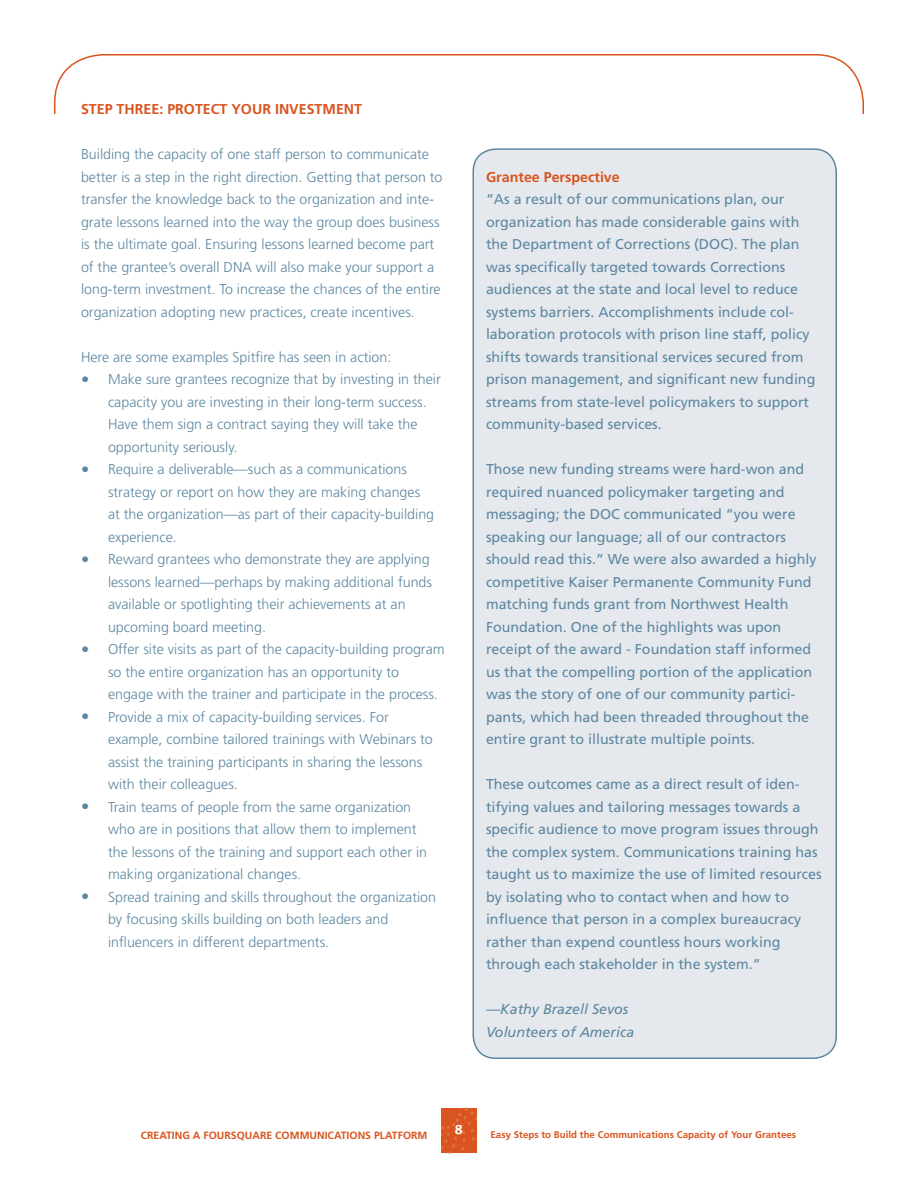
<style>
.page{position:relative;width:918px;height:1188px;background:#fff}
.page>*{position:absolute;margin:0;border:0;box-sizing:border-box;transform-origin:0 0}
.t1{font:300 14.25px/22.5px "Frutiger";color:#5d87a1}
.t2{font:14.25px/22.5px "Frutiger";color:#5d87a1}
.t3{font:700 14.25px "Frutiger";color:#d9541e}
.t4{font:italic 14.25px/22.5px "Frutiger";color:#5d87a1}
.t5{font:700 13.5px "Meta";color:#fff}
.t6{font:700 10.5px "Frutiger";color:#d9541e}
.t7{font:700 9.75px "Frutiger";color:#d9541e}
.s1{font-size:16.5px}
</style>
<div class="page">
<svg style="left:441px;top:1108px;width:36px;height:45px;background:#d95722"></svg>
<svg style="left:54px;top:54px;width:810px;height:60px"></svg>
<div style="left:473px;top:149px;width:363px;height:909px;background:#e5e9ed;border-radius:22px"></div>
<div style="left:472px;top:148px;width:365px;height:911px;border:2px solid #5d87a1;border-radius:22px"></div>
<p class="t3" style="left:81px;top:101px;width:283px">STEP THREE: PROTECT YOUR INVESTMENT</p>
<p class="t1" style="left:81px;top:143px;width:363px">Building the capacity of one staff person to communicate better is a step in the right direction. Getting that person to transfer the knowledge back to the organization and inte&shy;grate lessons learned into the way the group does business is the ultimate goal. Ensuring lessons learned become part of the grantee’s overall DNA will also make your support a long-term investment. To increase the chances of the entire organization adopting new practices, create incentives.</p>
<p class="t1" style="left:81px;top:346px;width:312px">Here are some examples Spitfire has seen in action:</p>
<p class="t1" style="left:108px;top:368px;width:334px;text-indent:-27px"><span class="s1">•</span> Make sure grantees recognize that by investing in their capacity you are investing in their long-term success.<br>Have them sign a contract saying they will take the opportunity seriously.</p>
<p class="t1" style="left:108px;top:458px;width:328px;text-indent:-27px"><span class="s1">•</span> Require a deliverable—such as a communications strategy or report on how they are making changes at the organization—as part of their capacity-building experience.</p>
<p class="t1" style="left:108px;top:548px;width:326px;text-indent:-27px"><span class="s1">•</span> Reward grantees who demonstrate they are applying lessons learned—perhaps by making additional funds available or spotlighting their achievements at an upcoming board meeting.</p>
<p class="t1" style="left:108px;top:638px;width:338px;text-indent:-27px"><span class="s1">•</span> Offer site visits as part of the capacity-building program so the entire organization has an opportunity to engage with the trainer and participate in the process.</p>
<p class="t1" style="left:108px;top:706px;width:326px;text-indent:-27px"><span class="s1">•</span> Provide a mix of capacity-building services. For example, combine tailored trainings with Webinars to assist the training participants in sharing the lessons with their colleagues.</p>
<p class="t1" style="left:108px;top:796px;width:321px;text-indent:-27px"><span class="s1">•</span> Train teams of people from the same organization who are in positions that allow them to implement the lessons of the training and support each other in making organizational changes.</p>
<p class="t1" style="left:108px;top:886px;width:330px;text-indent:-27px"><span class="s1">•</span> Spread training and skills throughout the organization by focusing skills building on both leaders and influencers in different departments.</p>
<p class="t3" style="left:486px;top:168px;width:135px">GRANTEE PERSPECTIVE</p>
<p class="t2" style="left:486px;top:188px;width:331px">“As a result of our communications plan, our organization has made considerable gains with the Department of Corrections (DOC). The plan was specifically targeted towards Corrections audiences at the state and local level to reduce systems barriers. Accomplishments include col&shy;laboration protocols with prison line staff, policy shifts towards transitional services secured from prison management, and significant new funding streams from state-level policymakers to support community-based services.</p>
<p class="t2" style="left:486px;top:458px;width:332px">Those new funding streams were hard-won and required nuanced policymaker targeting and messaging; the DOC communicated “you were speaking our language; all of our contractors should read this.” We were also awarded a highly competitive Kaiser Permanente Community Fund matching funds grant from Northwest Health Foundation. One of the highlights was upon receipt of the award - Foundation staff informed us that the compelling portion of the application was the story of one of our community partici&shy;pants, which had been threaded throughout the entire grant to illustrate multiple points.</p>
<p class="t2" style="left:486px;top:773px;width:337px">These outcomes came as a direct result of iden&shy;tifying values and tailoring messages towards a specific audience to move program issues through the complex system. Communications training has taught us to maximize the use of limited resources by isolating who to contact when and how to influence that person in a complex bureaucracy rather than expend countless hours working through each stakeholder in the system.”</p>
<p class="t4" style="left:486px;top:998px;width:150px">—Kathy Brazell Sevos<br>Volunteers of America</p>
<p class="t5" style="left:455px;top:1121px;width:10px">8</p>
<p class="t6" style="left:141px;top:1129px;width:288px">CREATING A FOURSQUARE COMMUNICATIONS PLATFORM</p>
<p class="t7" style="left:490px;top:1129px;width:307px">EASY STEPS TO BUILD THE COMMUNICATIONS CAPACITY OF YOUR GRANTEES</p>
</div>
